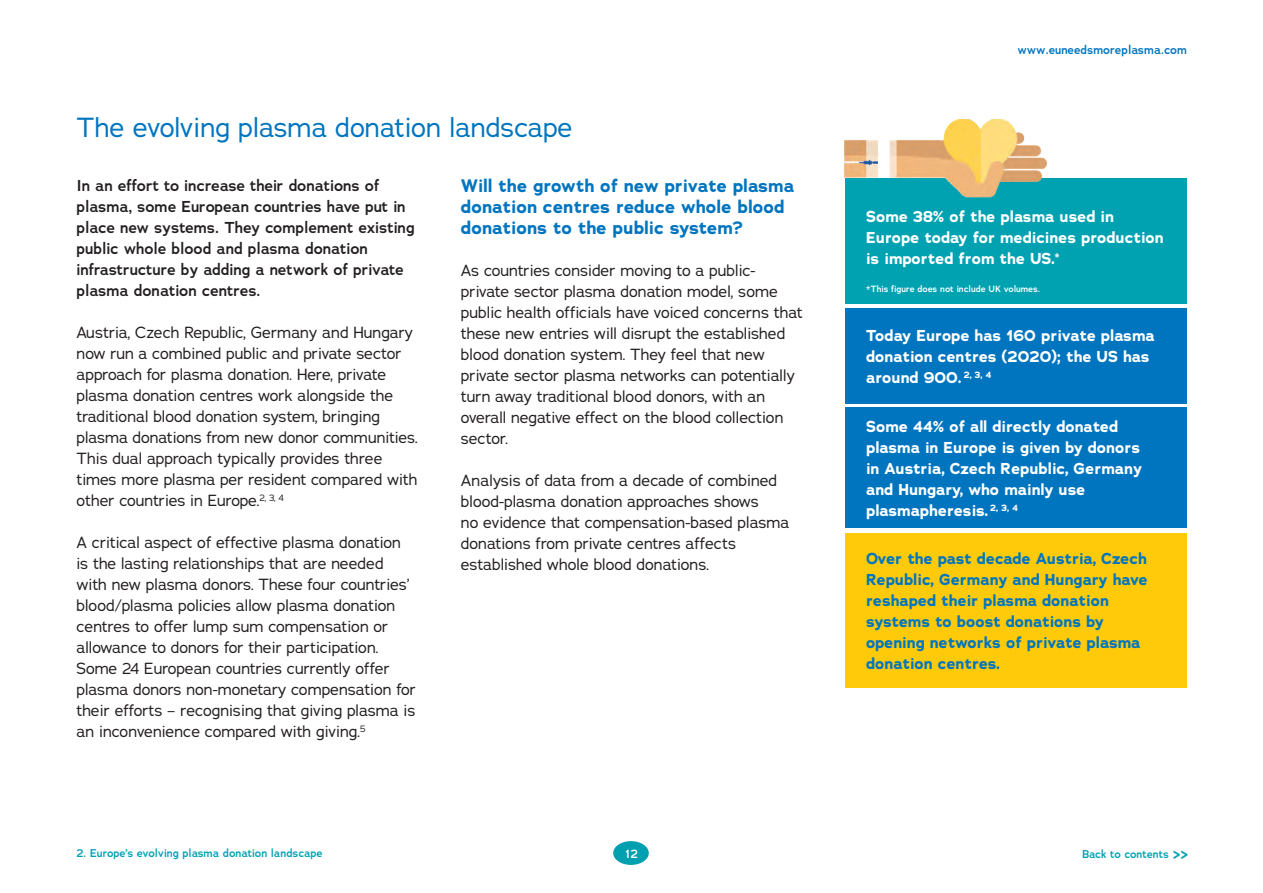
<style>
.page{position:relative;width:1263px;height:893px;background:#fff}
.page>*{position:absolute;margin:0;border:0;box-sizing:border-box;transform-origin:0 0}
.t1{font:27px "Adrianna";color:#0075bf}
.t2{font:700 18px/21px "Adrianna";color:#0075bf}
.t3{font:15.75px/21px "Adrianna";color:#231f20}
.t4{font:700 15.75px/21px "Adrianna";color:#fff}
.t5{font:600 15.75px/21px "Adrianna";color:#231f20}
.t6{font:700 15.75px/21px "Adrianna";color:#0075bf}
.t7{font:600 12px "Adrianna";letter-spacing:.005em;color:#0075bf}
.t8{font:600 12px "Adrianna";color:#fff}
.t9{font:600 11.25px "Adrianna";color:#00a2b2}
.t10{font:600 9px "Adrianna";color:#fff}
.s1{font-weight:700;font-size:12px}
</style>
<div class="page">
<div style="left:613px;top:841px;width:36px;height:24px;background:#00a0b0;border-radius:50%"></div>
<div style="left:845px;top:178px;width:341px;height:126px;background:#00a2b2"></div>
<div style="left:845px;top:308px;width:341px;height:96px;background:#0075bf"></div>
<div style="left:845px;top:408px;width:341px;height:120px;background:#0075bf"></div>
<img style="left:844px;top:120px;width:204px;height:78px">
<div style="left:845px;top:533px;width:341px;height:155px;background:#feca0a"></div>
<p class="t1" style="left:77px;top:110px;width:498px">The evolving plasma donation landscape</p>
<p class="t5" style="left:77px;top:175px;width:340px">In an effort to increase their donations of plasma, some European countries have put in place new systems. They complement existing public whole blood and plasma donation infrastructure by adding a network of private plasma donation centres.</p>
<p class="t3" style="left:77px;top:322px;width:343px">Austria, Czech Republic, Germany and Hungary now run a combined public and private sector approach for plasma donation. Here, private plasma donation centres work alongside the traditional blood donation system, bringing plasma donations from new donor communities.<br>This dual approach typically provides three times more plasma per resident compared with other countries in Europe.<sup>2,</sup> <sup>3,</sup> <sup>4</sup></p>
<p class="t3" style="left:77px;top:532px;width:341px">A critical aspect of effective plasma donation is the lasting relationships that are needed with new plasma donors. These four countries’ blood/plasma policies allow plasma donation centres to offer lump sum compensation or allowance to donors for their participation.<br>Some 24 European countries currently offer plasma donors non-monetary compensation for their efforts – recognising that giving plasma is an inconvenience compared with giving.<sup>5</sup></p>
<p class="t2" style="left:461px;top:176px;width:335px">Will the growth of new private plasma donation centres reduce whole blood donations to the public system?</p>
<p class="t3" style="left:461px;top:260px;width:343px">As countries consider moving to a public&shy;private sector plasma donation model, some public health officials have voiced concerns that these new entries will disrupt the established blood donation system. They feel that new private sector plasma networks can potentially turn away traditional blood donors, with an overall negative effect on the blood collection sector.</p>
<p class="t3" style="left:461px;top:470px;width:330px">Analysis of data from a decade of combined blood-plasma donation approaches shows<br>no evidence that compensation-based plasma donations from private centres affects established whole blood donations.</p>
<p class="t7" style="left:1017px;top:42px;width:171px">www.euneedsmoreplasma.com</p>
<p class="t4" style="left:866px;top:206px;width:299px">Some 38% of the plasma used in<br>Europe today for medicines production is imported from the US.<sup>*</sup></p>
<p class="t10" style="left:866px;top:283px;width:176px">*This figure does not include UK volumes.</p>
<p class="t4" style="left:866px;top:325px;width:290px">Today Europe has 160 private plasma donation centres (2020); the US has around 900. <sup>2,</sup> <sup>3,</sup> <sup>4</sup></p>
<p class="t4" style="left:866px;top:416px;width:277px">Some 44% of all directly donated plasma in Europe is given by donors in Austria, Czech Republic, Germany and Hungary, who mainly use plasmapheresis. <sup>2,</sup> <sup>3,</sup> <sup>4</sup></p>
<p class="t6" style="left:866px;top:548px;width:283px">Over the past decade Austria, Czech<br>Republic, Germany and Hungary have reshaped their plasma donation systems to boost donations by opening networks of private plasma donation centres.</p>
<p class="t9" style="left:77px;top:846px;width:247px">2. Europe’s evolving plasma donation landscape</p>
<p class="t8" style="left:625px;top:846px;width:15px">12</p>
<p class="t9" style="left:1082px;top:847px;width:108px">Back to contents <span class="s1">&gt;&gt;</span></p>
</div>
